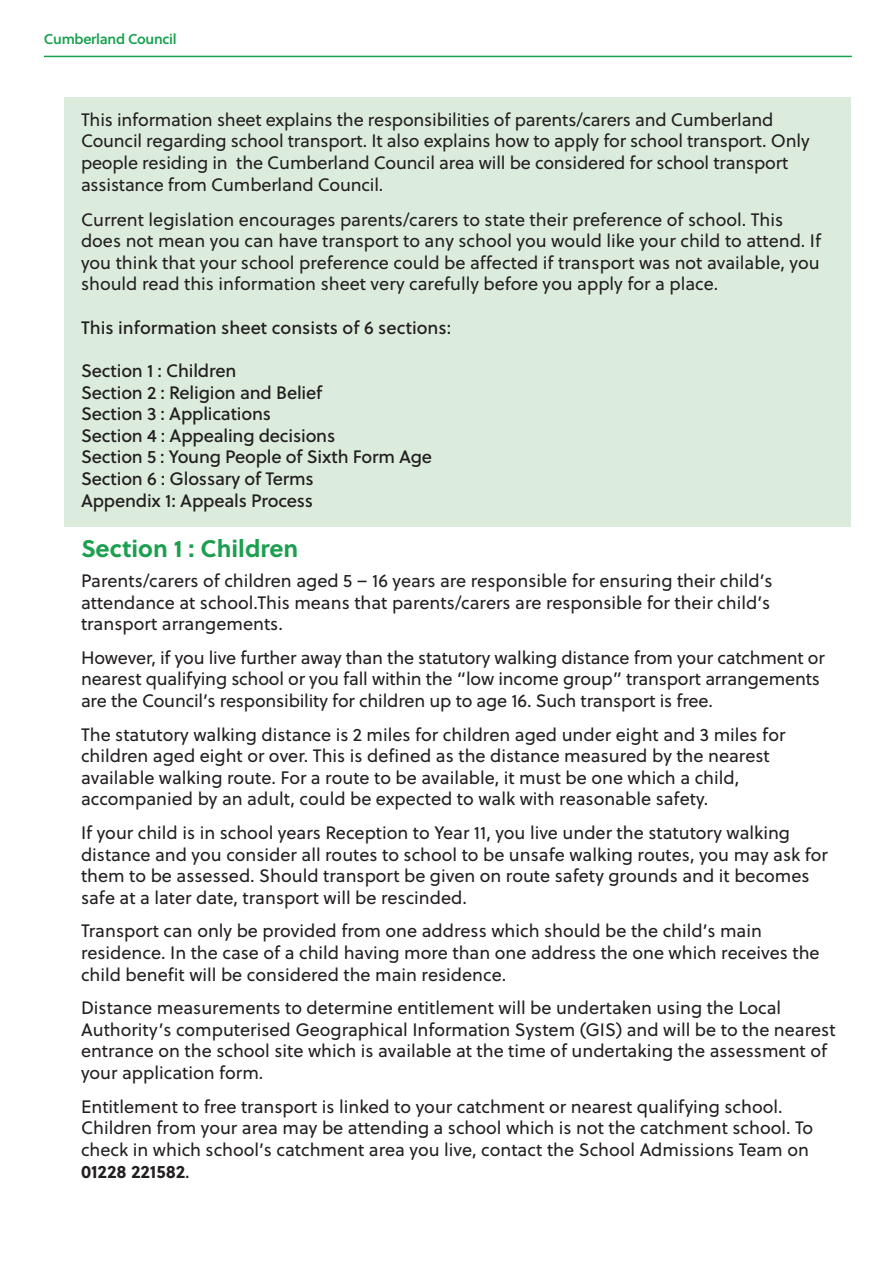
<style>
.page{position:relative;width:893px;height:1263px;background:#fff}
.page>*{position:absolute;margin:0;border:0;box-sizing:border-box;transform-origin:0 0}
.t1{font:700 24px "Soleil";color:#1c9f4f}
.t2{font:18px/21.6px "Soleil";color:#231f20}
.t3{font:18px "Soleil Bk";letter-spacing:-.01em;color:#231f20}
.t4{font:14.25px "Soleil Sb";letter-spacing:-.02em;color:#16a14e}
.s1{font-weight:700}
.s2{font-family:"Soleil Bk"}
</style>
<div class="page">
<div style="left:64px;top:97px;width:786px;height:429px;background:#dbebdc"></div>
<hr style="left:44px;top:56px;width:808px;height:1px;background:#16a14e">
<p class="t4" style="left:44px;top:28px;width:134px">Cumberland Council</p>
<p class="t2" style="left:81px;top:108px;width:730px">This information sheet explains the responsibilities of parents/carers and Cumberland Council regarding school transport. It also explains how to apply for school transport. Only people residing in the Cumberland Council area will be considered for school transport assistance from Cumberland Council.</p>
<p class="t2" style="left:81px;top:208px;width:742px">Current legislation encourages parents/carers to state their preference of school. This does not mean you can have transport to any school you would like your child to attend. If you think that your school preference could be affected if transport was not available, you should read this information sheet very carefully before you apply for a place.</p>
<p class="t3" style="left:81px;top:314px;width:372px">This information sheet consists of 6 sections:</p>
<p class="t3" style="left:81px;top:357px;width:157px">Section 1 : Children</p>
<p class="t3" style="left:81px;top:379px;width:243px">Section 2 : Religion and Belief</p>
<p class="t3" style="left:81px;top:400px;width:192px">Section 3 : Applications</p>
<p class="t3" style="left:81px;top:422px;width:256px">Section 4 : Appealing decisions</p>
<p class="t3" style="left:81px;top:443px;width:353px">Section 5 : Young People of Sixth Form Age</p>
<p class="t3" style="left:81px;top:465px;width:234px">Section 6 : Glossary of Terms</p>
<p class="t3" style="left:81px;top:487px;width:234px">Appendix 1: Appeals Process</p>
<p class="t1" style="left:81px;top:530px;width:219px">Section 1 : Children</p>
<p class="t2" style="left:81px;top:569px;width:693px">Parents/carers of children aged 5 – 16 years are responsible for ensuring their child’s attendance at school.This means that parents/carers are responsible for their child’s transport arrangements.</p>
<p class="t2" style="left:81px;top:646px;width:745px">However, if you live further away than the statutory walking distance from your catchment or nearest qualifying school or you fall within the “low income group” transport arrangements are the Council’s responsibility for children up to age 16. Such transport is free.</p>
<p class="t2" style="left:81px;top:723px;width:706px">The statutory walking distance is 2 miles for children aged under eight and 3 miles for children aged eight or over. This is defined as the distance measured by the nearest available walking route. For a route to be available, it must be one which a child, accompanied by an adult, could be expected to walk with reasonable safety.</p>
<p class="t2" style="left:81px;top:821px;width:749px">If your child is in school years Reception to Year 11, you live under the statutory walking distance and you consider all routes to school to be unsafe walking routes, you may ask for them to be assessed. Should transport be given on route safety grounds and it becomes safe at a later date, transport will be rescinded.</p>
<p class="t2" style="left:81px;top:920px;width:740px">Transport can only be provided from one address which should be the child’s main residence. In the case of a child having more than one address the one which receives the child benefit will be considered the main residence.</p>
<p class="t2" style="left:81px;top:997px;width:756px">Distance measurements to determine entitlement will be undertaken using the Local Authority’s computerised Geographical Information System (GIS) and will be to the nearest entrance on the school site which is available at the time of undertaking the assessment of your application form.</p>
<p class="t2" style="left:81px;top:1095px;width:734px">Entitlement to free transport is linked to your catchment or nearest qualifying school.<br>Children from your area may be attending a school which is not the catchment school. To check in which school’s catchment area you live, contact the School Admissions Team on <span class="s1">01228 221582</span><span class="s2">.</span></p>
</div>
